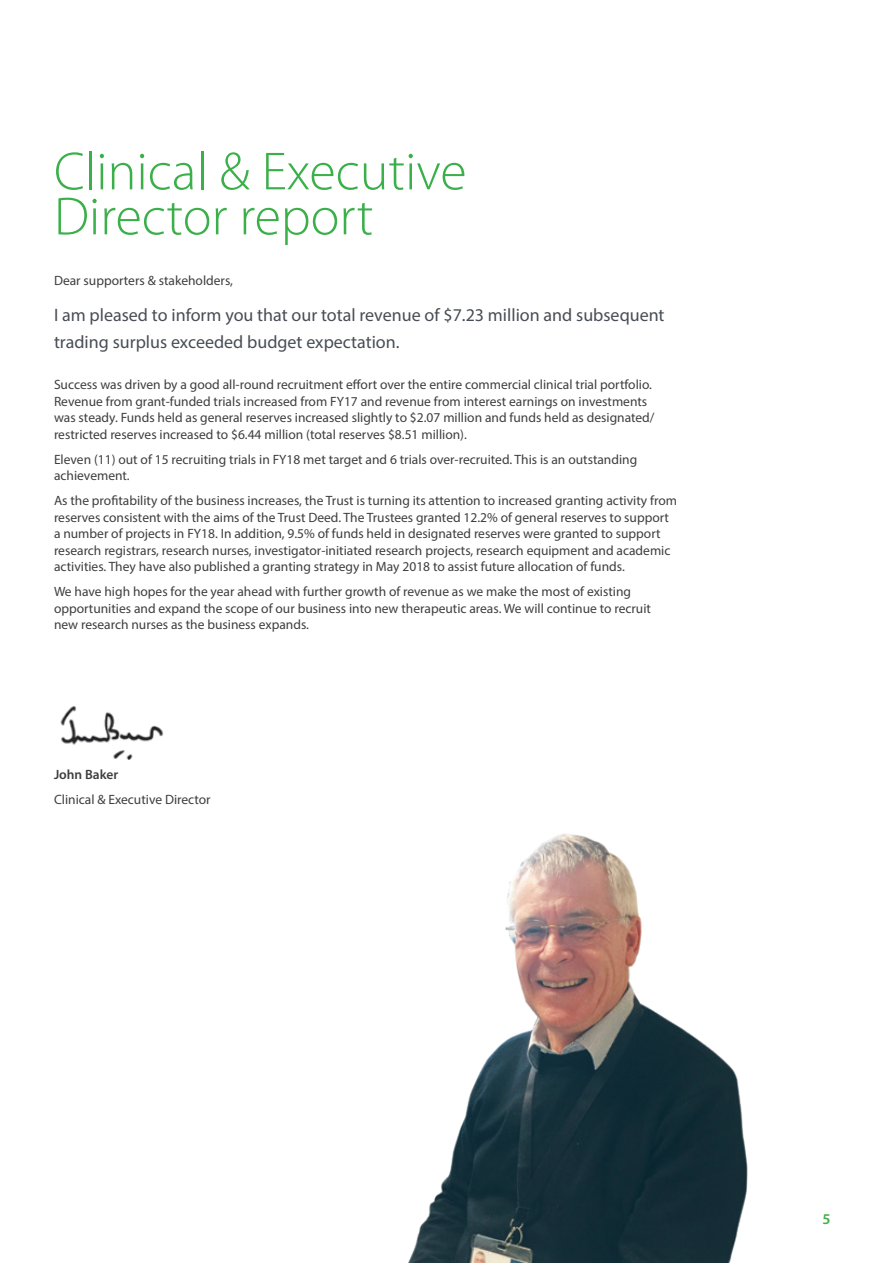
<style>
.page{position:relative;width:893px;height:1263px;background:#fff}
.page>*{position:absolute;margin:0;border:0;box-sizing:border-box;transform-origin:0 0}
.t1{font:300 54px/45px "Myriad Pro";color:#3baf49}
.t2{font:18px/27px "Myriad Pro";color:#484d55}
.t3{font:600 15px "Myriad Pro";color:#40ae49}
.t4{font:13.5px/16.5px "Myriad Pro";color:#3e3e3f}
.t5{font:600 13.5px "Myriad Pro";color:#3e3e3f}
</style>
<div class="page">
<img style="left:60px;top:706px;width:104px;height:53px">
<img style="left:408px;top:834px;width:340px;height:429px">
<h1 class="t1" style="left:54px;top:148px;width:414px">Clinical &amp; Executive<br>Director report</h1>
<p class="t4" style="left:54px;top:272px;width:180px">Dear supporters &amp; stakeholders,</p>
<h2 class="t2" style="left:54px;top:301px;width:612px">I am pleased to inform you that our total revenue of $7.23 million and subsequent trading surplus exceeded budget expectation.</h2>
<p class="t4" style="left:54px;top:376px;width:602px">Success was driven by a good all-round recruitment effort over the entire commercial clinical trial portfolio.<br>Revenue from grant-funded trials increased from FY17 and revenue from interest earnings on investments was steady. Funds held as general reserves increased slightly to $2.07 million and funds held as designated/ restricted reserves increased to $6.44 million (total reserves $8.51 million).</p>
<p class="t4" style="left:54px;top:451px;width:585px">Eleven (11) out of 15 recruiting trials in FY18 met target and 6 trials over-recruited. This is an outstanding achievement.</p>
<p class="t4" style="left:54px;top:492px;width:625px">As the profitability of the business increases, the Trust is turning its attention to increased granting activity from reserves consistent with the aims of the Trust Deed. The Trustees granted 12.2% of general reserves to support a number of projects in FY18. In addition, 9.5% of funds held in designated reserves were granted to support research registrars, research nurses, investigator-initiated research projects, research equipment and academic activities. They have also published a granting strategy in May 2018 to assist future allocation of funds.</p>
<p class="t4" style="left:54px;top:583px;width:598px">We have high hopes for the year ahead with further growth of revenue as we make the most of existing opportunities and expand the scope of our business into new therapeutic areas. We will continue to recruit new research nurses as the business expands.</p>
<p class="t5" style="left:54px;top:766px;width:66px">John Baker</p>
<p class="t4" style="left:54px;top:791px;width:158px">Clinical &amp; Executive Director</p>
<p class="t3" style="left:822px;top:1209px;width:10px">5</p>
</div>
